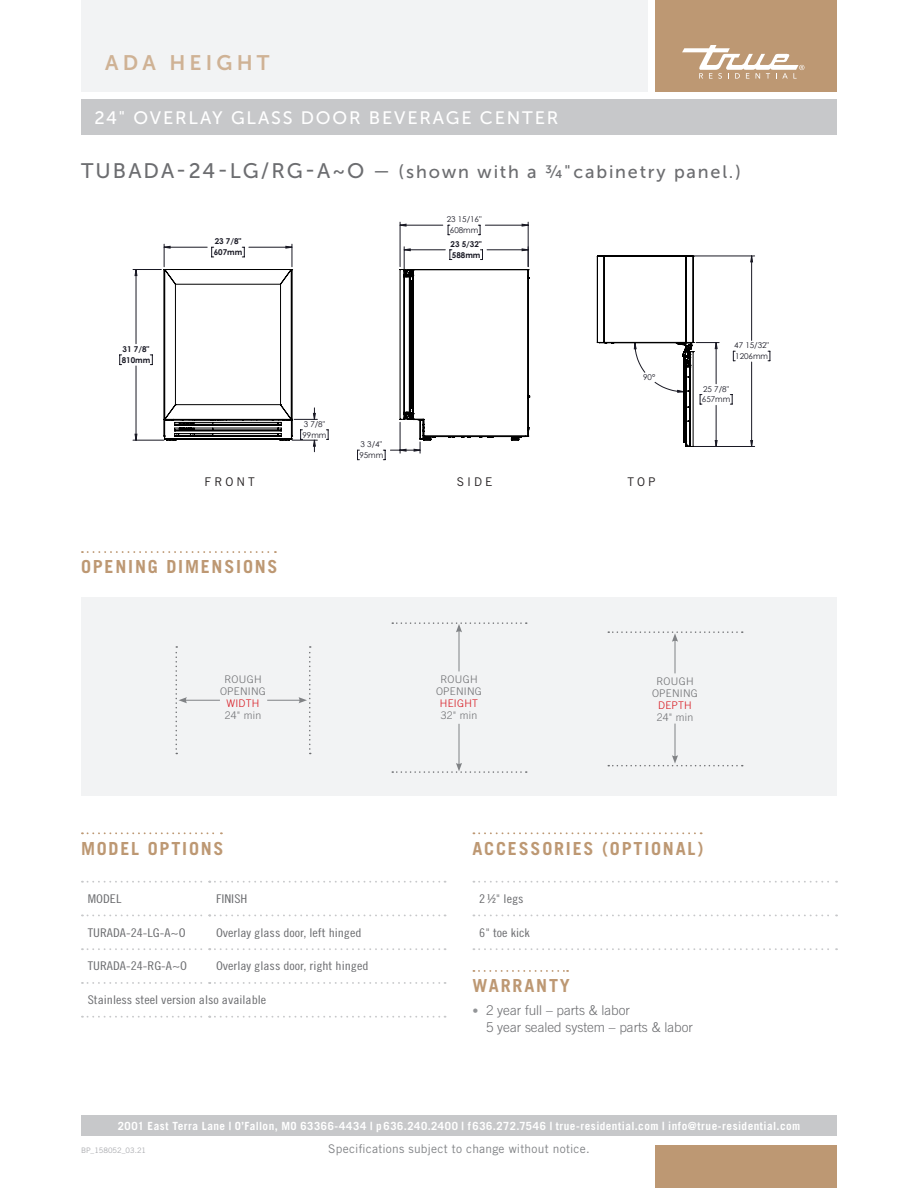
<style>
.page{position:relative;width:918px;height:1188px;background:#fff}
.page>*{position:absolute;margin:0;border:0;box-sizing:border-box;transform-origin:0 0}
.t1{font:21px "Museo Sans 700";letter-spacing:.2em;color:#cfb295}
.Subheads{font:700 18px "Trade Gothic LT Std";letter-spacing:.1em;color:#bd9873}
.Model{font:18px "Museo Sans 500";letter-spacing:.1em;color:#6c6d70}
.Category{font:18px "Museo Sans 500";letter-spacing:.1em;color:#fff}
.t2{font:300 13.5px/16.5px "Trade Gothic LT Std";color:#6c6d70}
.body_text_table{font:12px "Trade Gothic LT Std Cn 18";color:#6c6d70;scale:1.15 1}
.t3{font:12px "Trade Gothic LT Std";letter-spacing:.02em;color:#808285}
.t4{font:12px "Trade Gothic LT Std";letter-spacing:.25em;color:#231f20}
.t5{font:700 11.25px "Trade Gothic LT Std";letter-spacing:.045em;color:#fff}
.body_text{font:300 10.5px "Trade Gothic LT Std";letter-spacing:.025em;color:#6c6d70}
.body_text-2{font:300 10.5px "Trade Gothic LT Std";letter-spacing:.025em;color:#d7171f}
.t6{font:8.1px/10.8px "Century Gothic";color:#191924}
.t7{font:700 8.1px/11.1px "Century Gothic";color:#191924}
.t8{font:7.5px "Trade Gothic LT Std";color:#a8a9ad}
.s1{font-size:21px}
.s2{font-family:"Trade Gothic LT Std";font-weight:300}
.s3{font-size:12px;color:#939598}
</style>
<div class="page">
<div style="left:656px;top:0;width:181px;height:92px;background:#bd9873"></div>
<div style="left:81px;top:0;width:567px;height:92px;background:#f2f3f4"></div>
<svg style="left:682px;top:45px;width:122px;height:34px"></svg>
<div style="left:656px;top:1145px;width:181px;height:43px;background:#bd9873"></div>
<div style="left:81px;top:1116px;width:756px;height:20px;background:#c7c8ca"></div>
<div style="left:81px;top:100px;width:756px;height:35px;background:#c7c8ca"></div>
<svg style="left:82px;top:832px;width:140px;height:2px"></svg>
<svg style="left:82px;top:881px;width:364px;height:2px"></svg>
<svg style="left:82px;top:915px;width:364px;height:1px"></svg>
<svg style="left:82px;top:948px;width:364px;height:2px"></svg>
<svg style="left:82px;top:982px;width:364px;height:2px"></svg>
<svg style="left:82px;top:1016px;width:364px;height:2px"></svg>
<svg style="left:473px;top:832px;width:229px;height:2px"></svg>
<svg style="left:473px;top:970px;width:95px;height:2px"></svg>
<svg style="left:473px;top:881px;width:364px;height:2px"></svg>
<svg style="left:473px;top:915px;width:364px;height:1px"></svg>
<svg style="left:473px;top:948px;width:364px;height:2px"></svg>
<svg style="left:82px;top:551px;width:194px;height:2px"></svg>
<hr style="left:400px;top:222px;width:1px;height:45px;background:#191924">
<hr style="left:528px;top:222px;width:1px;height:45px;background:#191924">
<svg style="left:768px;top:351px;width:3px;height:11px"></svg>
<hr style="left:693px;top:446px;width:62px;height:1px;background:#191924">
<hr style="left:690px;top:256px;width:65px;height:1px;background:#191924">
<svg style="left:119px;top:355px;width:3px;height:10px"></svg>
<svg style="left:317px;top:224px;width:436px;height:227px"></svg>
<svg style="left:317px;top:246px;width:211px;height:194px"></svg>
<svg style="left:133px;top:244px;width:184px;height:208px"></svg>
<svg style="left:383px;top:247px;width:147px;height:213px"></svg>
<svg style="left:597px;top:255px;width:122px;height:192px"></svg>
<div style="left:81px;top:597px;width:756px;height:199px;background:#f2f3f4"></div>
<hr style="left:459px;top:630px;width:1px;height:41px;background:#808285">
<hr style="left:459px;top:724px;width:1px;height:41px;background:#808285">
<svg style="left:392px;top:622px;width:135px;height:10px"></svg>
<svg style="left:392px;top:763px;width:135px;height:10px"></svg>
<hr style="left:267px;top:700px;width:34px;height:1px;background:#808285">
<hr style="left:185px;top:700px;width:35px;height:1px;background:#808285">
<svg style="left:176px;top:646px;width:11px;height:108px"></svg>
<svg style="left:298px;top:646px;width:13px;height:108px"></svg>
<hr style="left:675px;top:639px;width:1px;height:34px;background:#808285">
<hr style="left:675px;top:724px;width:1px;height:34px;background:#808285">
<svg style="left:608px;top:631px;width:135px;height:11px"></svg>
<svg style="left:608px;top:755px;width:135px;height:11px"></svg>
<h1 class="t1" style="left:105px;top:51px;width:166px">ADA HEIGHT</h1>
<p class="Category" style="left:94px;top:108px;width:465px">24" OVERLAY GLASS DOOR BEVERAGE CENTER</p>
<p class="Model" style="left:81px;top:162px;width:661px"><span class="s1">TUBADA-24-LG/RG-A~O</span> — (shown with a ¾" cabinetry panel.)</p>
<p class="t7" style="left:122px;top:343px;width:30px">31 7/8"<br>810mm</p>
<p class="t7" style="left:214px;top:235px;width:30px">23 7/8"<br>607mm</p>
<p class="t6" style="left:447px;top:214px;width:36px;text-align:center">23 15/16"<br>608mm</p>
<p class="t7" style="left:451px;top:238px;width:33px">23 5/32"<br>588mm</p>
<p class="t6" style="left:302px;top:418px;width:25px">3 7/8"<br>99mm</p>
<p class="t6" style="left:359px;top:439px;width:25px">3 3/4"<br>95mm</p>
<p class="t6" style="left:643px;top:372px;width:14px">90°</p>
<p class="t4" style="left:205px;top:475px;width:52px">FRONT</p>
<p class="t4" style="left:457px;top:475px;width:37px">SIDE</p>
<p class="t4" style="left:628px;top:475px;width:30px">TOP</p>
<p class="Subheads" style="left:81px;top:556px;width:198px">OPENING DIMENSIONS</p>
<p class="t6" style="left:734px;top:340px;width:36px">47 15/32"<br>1206mm</p>
<p class="t6" style="left:702px;top:383px;width:30px">25 7/8"<br>657mm</p>
<p class="body_text" style="left:224px;top:673px;width:39px">ROUGH</p>
<p class="body_text" style="left:220px;top:685px;width:47px">OPENING</p>
<p class="body_text-2" style="left:226px;top:697px;width:35px">WIDTH</p>
<p class="body_text" style="left:225px;top:709px;width:38px">24" min</p>
<p class="Subheads" style="left:81px;top:837px;width:144px">MODEL OPTIONS</p>
<p class="body_text_table" style="left:88px;top:892px;width:31px">MODEL</p>
<p class="body_text_table" style="left:216px;top:892px;width:29px">FINISH</p>
<p class="body_text_table" style="left:88px;top:925px;width:87px">TURADA-24-LG-A~O</p>
<p class="body_text_table" style="left:216px;top:925px;width:128px">Overlay glass door, left hinged</p>
<p class="body_text_table" style="left:88px;top:959px;width:88px">TURADA-24-RG-A~O</p>
<p class="body_text_table" style="left:216px;top:959px;width:134px">Overlay glass door, right hinged</p>
<p class="body_text_table" style="left:88px;top:993px;width:157px">Stainless steel version also available</p>
<p class="body_text" style="left:440px;top:673px;width:39px">ROUGH</p>
<p class="body_text" style="left:436px;top:685px;width:47px">OPENING</p>
<p class="body_text-2" style="left:440px;top:697px;width:40px">HEIGHT</p>
<p class="body_text" style="left:441px;top:709px;width:38px">32" min</p>
<p class="body_text" style="left:656px;top:675px;width:39px">ROUGH</p>
<p class="body_text" style="left:652px;top:687px;width:47px">OPENING</p>
<p class="body_text-2" style="left:658px;top:699px;width:35px">DEPTH</p>
<p class="body_text" style="left:657px;top:711px;width:38px">24" min</p>
<p class="Subheads" style="left:472px;top:837px;width:232px">ACCESSORIES (OPTIONAL)</p>
<p class="body_text_table" style="left:479px;top:892px;width:40px">2½<span class="s2">"</span> legs</p>
<p class="body_text_table" style="left:479px;top:925px;width:45px">6<span class="s2">"</span> toe kick</p>
<p class="Subheads" style="left:472px;top:975px;width:99px">WARRANTY</p>
<p class="t2" style="left:486px;top:1002px;width:208px;text-indent:-14px"><span class="s3">•</span> 2 year full – parts &amp; labor<br>5 year sealed system – parts &amp; labor</p>
<p class="t5" style="left:118px;top:1119px;width:684px">2001 East Terra Lane | O’Fallon, MO 63366-4434 | p 636.240.2400 | f 636.272.7546 | true-residential.com | info@true-residential.com</p>
<p class="t8" style="left:81px;top:1146px;width:67px">BP_158052_03.21</p>
<p class="t3" style="left:328px;top:1142px;width:263px">Specifications subject to change without notice.</p>
</div>
